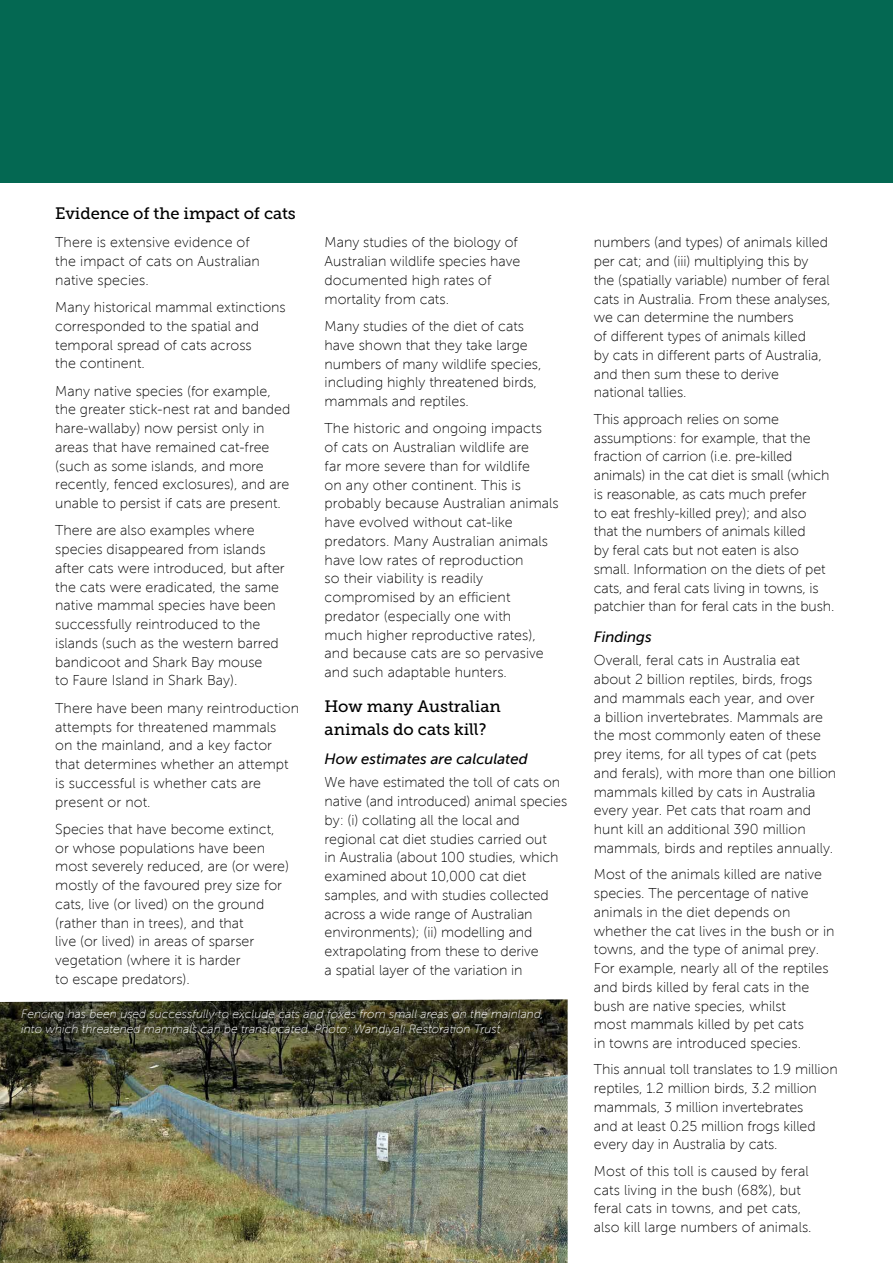
<style>
.page{position:relative;width:893px;height:1263px;background:#fff}
.page>*{position:absolute;margin:0;border:0;box-sizing:border-box;transform-origin:0 0}
.t1{font:16.5px/22.5px "Museo Slab 500";letter-spacing:-.005em;color:#000}
.t2{font:italic 15px "Museo Sans 500";color:#000}
.t3{font:14.25px/18.8px "Museo Sans 100";color:#000}
.t4{font:italic 12px/15px "Museo Sans 100";color:#fff}
</style>
<div class="page">
<div style="left:0;top:0;width:893px;height:183px;background:#046852"></div>
<img style="left:0;top:999px;width:568px;height:264px">
<p class="t1" style="left:55px;top:202px;width:242px">Evidence of the impact of cats</p>
<p class="t3" style="left:55px;top:233px;width:206px">There is extensive evidence of the impact of cats on Australian native species.</p>
<p class="t3" style="left:55px;top:298px;width:232px">Many historical mammal extinctions corresponded to the spatial and temporal spread of cats across<br>the continent.</p>
<p class="t3" style="left:55px;top:381px;width:236px">Many native species (for example, the greater stick-nest rat and banded hare-wallaby) now persist only in areas that have remained cat-free (such as some islands, and more recently, fenced exclosures), and are unable to persist if cats are present.</p>
<p class="t3" style="left:55px;top:521px;width:231px">There are also examples where species disappeared from islands after cats were introduced, but after the cats were eradicated, the same native mammal species have been successfully reintroduced to the islands (such as the western barred bandicoot and Shark Bay mouse<br>to Faure Island in Shark Bay).</p>
<p class="t3" style="left:55px;top:699px;width:245px">There have been many reintroduction attempts for threatened mammals<br>on the mainland, and a key factor that determines whether an attempt is successful is whether cats are present or not.</p>
<p class="t3" style="left:55px;top:820px;width:235px">Species that have become extinct, or whose populations have been most severely reduced, are (or were) mostly of the favoured prey size for cats, live (or lived) on the ground (rather than in trees), and that<br>live (or lived) in areas of sparser vegetation (where it is harder<br>to escape predators).</p>
<p class="t3" style="left:325px;top:233px;width:197px">Many studies of the biology of<br>Australian wildlife species have documented high rates of mortality from cats.</p>
<p class="t3" style="left:325px;top:317px;width:218px">Many studies of the diet of cats have shown that they take large numbers of many wildlife species, including highly threatened birds, mammals and reptiles.</p>
<p class="t3" style="left:325px;top:419px;width:236px">The historic and ongoing impacts<br>of cats on Australian wildlife are<br>far more severe than for wildlife<br>on any other continent. This is probably because Australian animals have evolved without cat-like predators. Many Australian animals have low rates of reproduction<br>so their viability is readily compromised by an efficient predator (especially one with<br>much higher reproductive rates), and because cats are so pervasive and such adaptable hunters.</p>
<p class="t1" style="left:325px;top:695px;width:178px">How many Australian animals do cats kill?</p>
<p class="t2" style="left:325px;top:751px;width:205px">How estimates are calculated</p>
<p class="t3" style="left:325px;top:773px;width:244px">We have estimated the toll of cats on native (and introduced) animal species by: (i) collating all the local and regional cat diet studies carried out<br>in Australia (about 100 studies, which examined about 10,000 cat diet samples, and with studies collected across a wide range of Australian environments); (ii) modelling and extrapolating from these to derive<br>a spatial layer of the variation in</p>
<p class="t4" style="left:21px;top:1007px;width:524px">Fencing has been used successfully to exclude cats and foxes from small areas on the mainland, into which threatened mammals can be translocated. Photo: Wandiyali Restoration Trust</p>
<p class="t3" style="left:594px;top:233px;width:238px">numbers (and types) of animals killed per cat; and (iii) multiplying this by the (spatially variable) number of feral cats in Australia. From these analyses, we can determine the numbers<br>of different types of animals killed<br>by cats in different parts of Australia, and then sum these to derive national tallies.</p>
<p class="t3" style="left:594px;top:410px;width:242px">This approach relies on some assumptions: for example, that the fraction of carrion (i.e. pre-killed animals) in the cat diet is small (which is reasonable, as cats much prefer<br>to eat freshly-killed prey); and also<br>that the numbers of animals killed<br>by feral cats but not eaten is also small. Information on the diets of pet cats, and feral cats living in towns, is patchier than for feral cats in the bush.</p>
<p class="t2" style="left:594px;top:629px;width:59px">Findings</p>
<p class="t3" style="left:594px;top:651px;width:244px">Overall, feral cats in Australia eat about 2 billion reptiles, birds, frogs and mammals each year, and over<br>a billion invertebrates. Mammals are the most commonly eaten of these prey items, for all types of cat (pets and ferals), with more than one billion mammals killed by cats in Australia every year. Pet cats that roam and hunt kill an additional 390 million mammals, birds and reptiles annually.</p>
<p class="t3" style="left:594px;top:865px;width:242px">Most of the animals killed are native species. The percentage of native animals in the diet depends on whether the cat lives in the bush or in towns, and the type of animal prey.<br>For example, nearly all of the reptiles and birds killed by feral cats in the bush are native species, whilst<br>most mammals killed by pet cats<br>in towns are introduced species.</p>
<p class="t3" style="left:594px;top:1060px;width:245px">This annual toll translates to 1.9 million reptiles, 1.2 million birds, 3.2 million mammals, 3 million invertebrates<br>and at least 0.25 million frogs killed every day in Australia by cats.</p>
<p class="t3" style="left:594px;top:1162px;width:219px">Most of this toll is caused by feral cats living in the bush (68%), but feral cats in towns, and pet cats, also kill large numbers of animals.</p>
</div>
